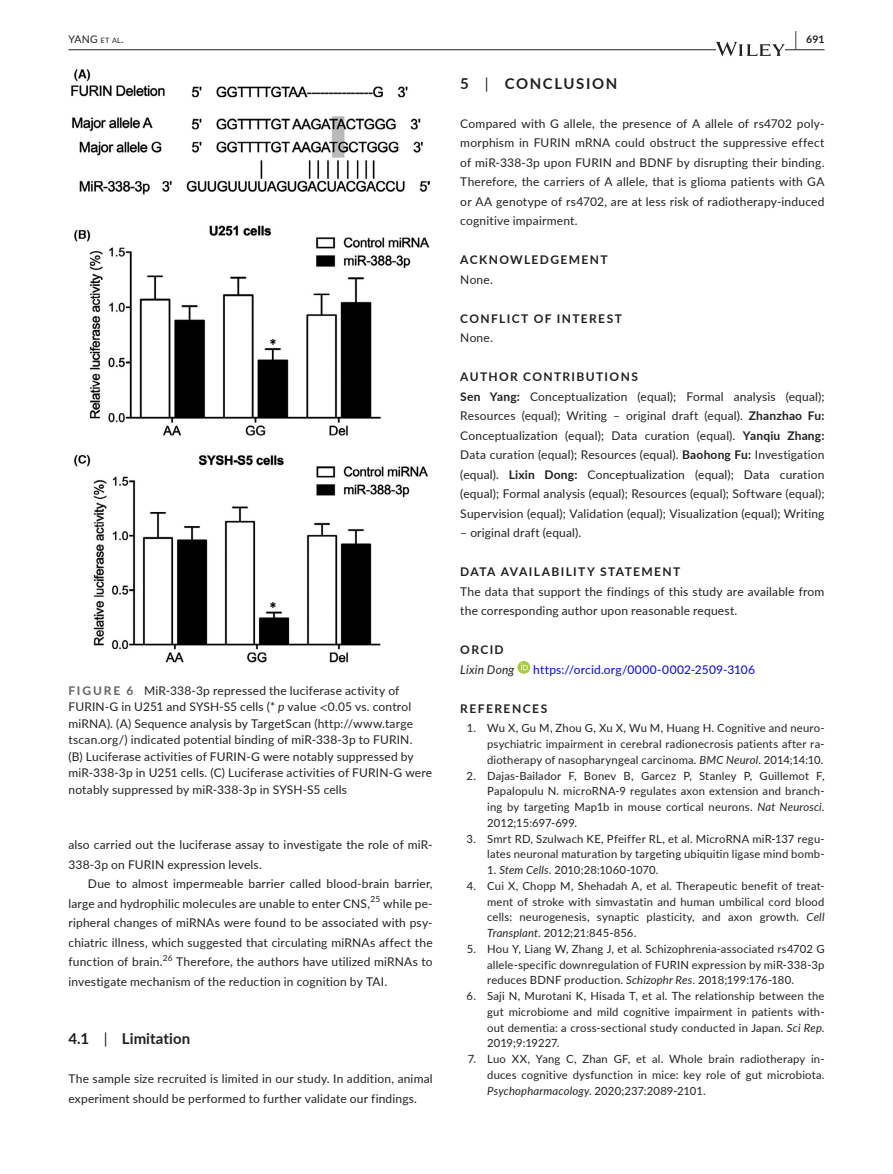
<style>
.page{position:relative;width:893px;height:1174px;background:#fff}
.page>*{position:absolute;margin:0;border:0;box-sizing:border-box;transform-origin:0 0}
.t1{font:700 15px "Lato";letter-spacing:.005em;color:#231f20}
.t2{font:700 15px "Lato";letter-spacing:.11em;color:#231f20}
.t3{font:12px/19.5px "Lato";letter-spacing:.015em;color:#231f20}
.t4{font:700 12px "Lato";letter-spacing:.115em;color:#231f20}
.t5{font:12px "Lato";letter-spacing:.015em;color:#00f}
.t6{font:italic 12px "Lato";letter-spacing:.015em;color:#231f20}
.t7{font:11.25px/15.8px "Lato";letter-spacing:.015em;color:#231f20;text-align:justify}
.t8{font:10.5px "Lato";color:#231f20}
.t9{font:700 10.5px "Lato";color:#231f20}
.t10{font:8.4px "Lato";color:#231f20}
.s1{font-size:7.35px}
.s2{font-size:19.5px}
.s3{font-weight:700;color:#636366}
.s4{font-style:italic}
.s5{font-family:"STIX"}
.s6{font-weight:400}
.s7{font-weight:700}
</style>
<div class="page">
<hr style="left:68px;top:49px;width:756px;height:1px;background:#231f20">
<svg style="left:716px;top:42px;width:69px;height:14px"></svg>
<svg style="left:517px;top:661px;width:13px;height:13px"></svg>
<svg style="left:521px;top:663px;width:7px;height:7px"></svg>
<img style="left:72px;top:69px;width:357px;height:593px">
<p class="t8" style="left:68px;top:31px;width:57px">YANG <span class="s1">et al</span>.</p>
<p class="t9" style="left:795px;top:31px;width:31px"><span class="s2">|</span> 691</p>
<p class="t3" style="left:68px;top:681px;width:365px;line-height:16.5px"><span class="s3">FIGURE 6</span> MiR-338-3p repressed the luciferase activity of FURIN-G in U251 and SYSH-S5 cells (* <span class="s4">p</span> value <span class="s5">&lt;</span>0.05 vs. control miRNA). (A) Sequence analysis by TargetScan (http://www.targe tscan.org/) indicated potential binding of miR-338-3p to FURIN.<br>(B) Luciferase activities of FURIN-G were notably suppressed by miR-338-3p in U251 cells. (C) Luciferase activities of FURIN-G were notably suppressed by miR-338-3p in SYSH-S5 cells</p>
<p class="t3" style="left:68px;top:834px;width:366px">also carried out the luciferase assay to investigate the role of miR-<br>338-3p on FURIN expression levels.</p>
<p class="t3" style="left:68px;top:873px;width:366px;text-indent:20px">Due to almost impermeable barrier called blood-brain barrier, large and hydrophilic molecules are unable to enter CNS,</p>
<p class="t10" style="left:371px;top:893px;width:11px">25</p>
<p class="t3" style="left:68px;top:893px;width:366px;text-align:justify;text-indent:315px">while pe&shy;ripheral changes of miRNAs were found to be associated with psy&shy;chiatric illness, which suggested that circulating miRNAs affect the function of brain.</p>
<p class="t10" style="left:163px;top:952px;width:11px">26</p>
<p class="t3" style="left:68px;top:951px;width:366px;text-indent:108px">Therefore, the authors have utilized miRNAs to investigate mechanism of the reduction in cognition by TAI.</p>
<p class="t1" style="left:68px;top:1028px;width:123px">4.1 <span class="s6">|</span> Limitation</p>
<p class="t3" style="left:68px;top:1068px;width:366px">The sample size recruited is limited in our study. In addition, animal experiment should be performed to further validate our findings.</p>
<p class="t2" style="left:460px;top:72px;width:159px">5 <span class="s6">|</span> CONCLUSION</p>
<p class="t3" style="left:460px;top:113px;width:366px;text-align:justify">Compared with G allele, the presence of A allele of rs4702 poly&shy;morphism in FURIN mRNA could obstruct the suppressive effect of miR-338-3p upon FURIN and BDNF by disrupting their binding.<br>Therefore, the carriers of A allele, that is glioma patients with GA or AA genotype of rs4702, are at less risk of radiotherapy-induced cognitive impairment.</p>
<p class="t4" style="left:460px;top:251px;width:149px">ACKNOWLEDGEMENT</p>
<p class="t3" style="left:460px;top:269px;width:34px">None.</p>
<p class="t4" style="left:460px;top:309px;width:163px">CONFLICT OF INTEREST</p>
<p class="t3" style="left:460px;top:327px;width:34px">None.</p>
<p class="t3" style="left:460px;top:366px;width:366px"><span class="s7">AUTHOR CONTRIBUTIONS<br>Sen Yang:</span> Conceptualization (equal); Formal analysis (equal); Resources (equal); Writing – original draft (equal). <span class="s7">Zhanzhao Fu:<br></span>Conceptualization (equal); Data curation (equal). <span class="s7">Yanqiu Zhang:<br></span>Data curation (equal); Resources (equal). <span class="s7">Baohong Fu:</span> Investigation (equal). <span class="s7">Lixin Dong:</span> Conceptualization (equal); Data curation (equal); Formal analysis (equal); Resources (equal); Software (equal); Supervision (equal); Validation (equal); Visualization (equal); Writing</p>
<p class="t3" style="left:460px;top:522px;width:122px">– original draft (equal).</p>
<p class="t4" style="left:460px;top:563px;width:221px">DATA AVAILABILITY STATEMENT</p>
<p class="t3" style="left:460px;top:581px;width:366px">The data that support the findings of this study are available from the corresponding author upon reasonable request.</p>
<p class="t4" style="left:460px;top:641px;width:45px">ORCID</p>
<p class="t6" style="left:460px;top:661px;width:56px">Lixin Dong</p>
<p class="t5" style="left:533px;top:661px;width:223px">https://orcid.org/0000-0002-2509-3106</p>
<p class="t4" style="left:460px;top:699px;width:88px">REFERENCES</p>
<p class="t7" style="left:487px;top:720px;width:339px;text-indent:-20px">1. Wu X, Gu M, Zhou G, Xu X, Wu M, Huang H. Cognitive and neuro&shy;psychiatric impairment in cerebral radionecrosis patients after ra&shy;diotherapy of nasopharyngeal carcinoma. <span class="s4">BMC Neurol</span>. 2014;14:10.</p>
<p class="t7" style="left:487px;top:767px;width:339px;text-indent:-21px">2. Dajas-Bailador F, Bonev B, Garcez P, Stanley P, Guillemot F, Papalopulu N. microRNA-9 regulates axon extension and branch&shy;ing by targeting Map1b in mouse cortical neurons. <span class="s4">Nat Neurosci</span>.<br>2012;15:697-699.</p>
<p class="t7" style="left:467px;top:830px;width:359px;text-align:right">3. Smrt RD, Szulwach KE, Pfeiffer RL, et al. MicroRNA miR-137 regu&shy;lates neuronal maturation by targeting ubiquitin ligase mind bomb-</p>
<p class="t7" style="left:487px;top:861px;width:173px">1. <span class="s4">Stem Cells</span>. 2010;28:1060-1070.</p>
<p class="t7" style="left:487px;top:877px;width:339px;text-indent:-20px">4. Cui X, Chopp M, Shehadah A, et al. Therapeutic benefit of treat&shy;ment of stroke with simvastatin and human umbilical cord blood cells: neurogenesis, synaptic plasticity, and axon growth. <span class="s4">Cell Transplant</span>. 2012;21:845-856.</p>
<p class="t7" style="left:487px;top:940px;width:339px;text-indent:-20px">5. Hou Y, Liang W, Zhang J, et al. Schizophrenia-associated rs4702 G allele-specific downregulation of FURIN expression by miR-338-3p reduces BDNF production. <span class="s4">Schizophr Res</span>. 2018;199:176-180.</p>
<p class="t7" style="left:487px;top:987px;width:339px;text-indent:-21px">6. Saji N, Murotani K, Hisada T, et al. The relationship between the gut microbiome and mild cognitive impairment in patients with&shy;out dementia: a cross-sectional study conducted in Japan. <span class="s4">Sci Rep</span>.<br>2019;9:19227.</p>
<p class="t7" style="left:487px;top:1050px;width:339px;text-indent:-19px">7. Luo XX, Yang C, Zhan GF, et al. Whole brain radiotherapy in&shy;duces cognitive dysfunction in mice: key role of gut microbiota.<br><span class="s4">Psychopharmacology</span>. 2020;237:2089-2101.</p>
</div>
